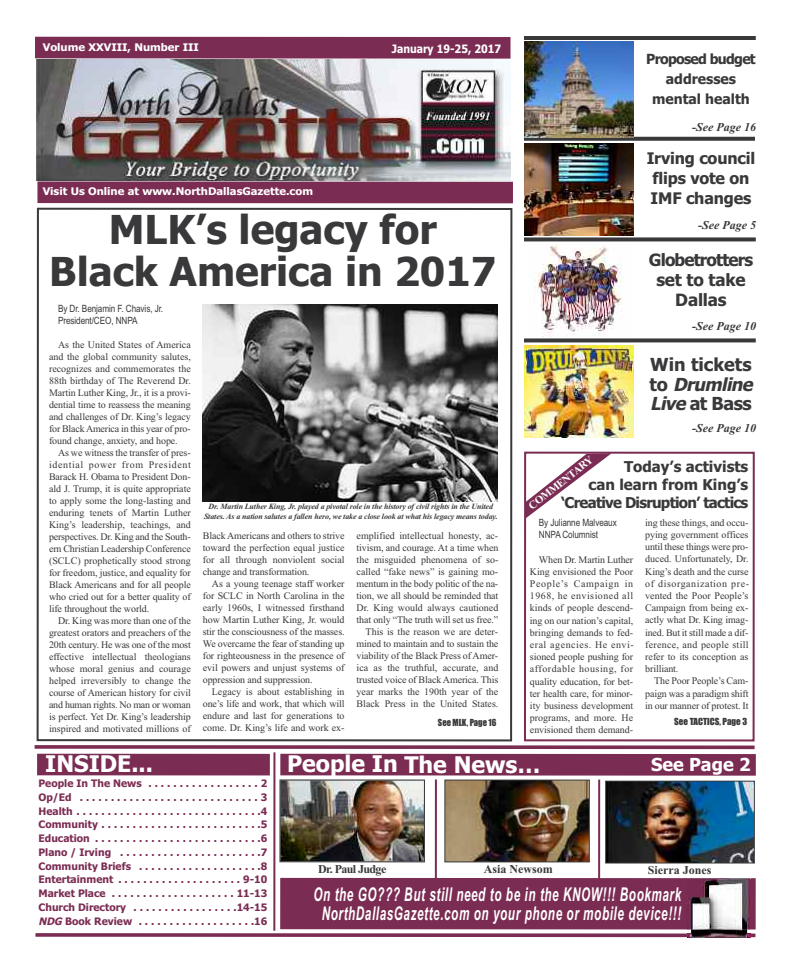
<style>
.page{position:relative;width:792px;height:972px;background:#fff}
.page>*{position:absolute;margin:0;border:0;box-sizing:border-box;transform-origin:0 0}
.t1{font:700 40px/41.8px "Tahoma";color:#39383a;text-align:center}
.t2{font:700 23px "Tahoma";color:#fff}
.t3{font:italic 700 19px/19.5px "Arial";letter-spacing:.05em;color:#fff;text-align:center;scale:.62 1}
.t4{font:700 18px/19.8px "Tahoma";color:#39383a}
.t5{font:700 18px "Tahoma";color:#fff}
.t6{font:700 17px/20px "Tahoma";letter-spacing:-.05em;color:#39383a;text-align:center}
.t7{font:700 16px/20px "Tahoma";letter-spacing:-.01em;color:#39383a}
.t8{font:700 15px/18px "Tahoma";color:#39383a;text-align:right}
.t9{font:700 14px/20px "Tahoma";color:#39383a;text-align:center}
.t10{font:italic 700 12px "Times New Roman";color:#39383a}
.t11{font:700 12px "Times New Roman";color:#39383a}
.t12{font:700 12px "Times New Roman";letter-spacing:-.05em;color:#39383a}
.t13{font:700 11.6px "Tahoma";color:#fff;scale:.9 1}
.t14{font:700 11px "Times New Roman";color:#fff}
.t15{font:700 10.5px "Tahoma";color:#fff;scale:1.07 1}
.t16{font:700 10.3px/13.8px "Tahoma";color:#7b2c53;text-align:justify}
.t17{font:10px/12px "Times New Roman";letter-spacing:-.005em;color:#39383a;text-align:justify}
.t18{font:10px/12px "Arial Narrow";letter-spacing:-.01em;color:#39383a}
.t19{font:9px "Impact";color:#39383a}
.t20{font:9px "Impact";color:#39383a;scale:.95 1}
.t21{font:italic 700 8px/9.6px "Times New Roman";letter-spacing:-.015em;color:#39383a;text-align:center}
.s1{font-style:italic}
</style>
<div class="page">
<svg style="left:36px;top:207px;width:477px;height:535px"></svg>
<img style="left:203px;top:304px;width:295px;height:197px">
<div style="left:524px;top:452px;width:231px;height:289px;border:2px solid #7b2c53"></div>
<div style="left:280px;top:878px;width:476px;height:51px;background:#7b2c53"></div>
<div style="left:280px;top:754px;width:476px;height:22px;background:#7b2c53"></div>
<div style="left:37px;top:754px;width:233px;height:21px;background:#7b2c53"></div>
<div style="left:37px;top:181px;width:476px;height:22px;background:#7b2c53"></div>
<div style="left:35px;top:37px;width:476px;height:22px;background:#7b2c53"></div>
<hr style="left:273px;top:752px;width:2px;height:179px;background:#7b2c53">
<svg style="left:35px;top:745px;width:720px;height:4px;background:#884264"></svg>
<svg style="left:35px;top:933px;width:720px;height:4px;background:#884164"></svg>
<hr style="left:435px;top:779px;width:2px;height:129px;background:#7b2c53">
<hr style="left:598px;top:780px;width:2px;height:128px;background:#7b2c53">
<svg style="left:525px;top:453px;width:87px;height:66px"></svg>
<img style="left:37px;top:59px;width:474px;height:122px">
<hr style="left:524px;top:36px;width:232px;height:4px;background:#39383a">
<svg style="left:524px;top:137px;width:231px;height:4px"></svg>
<svg style="left:524px;top:237px;width:232px;height:4px"></svg>
<img style="left:524px;top:42px;width:110px;height:96px">
<img style="left:524px;top:143px;width:110px;height:92px">
<svg style="left:524px;top:338px;width:232px;height:4px"></svg>
<img style="left:446px;top:782px;width:142px;height:78px">
<div style="left:444px;top:780px;width:146px;height:82px;border:1px solid #39383a"></div>
<img style="left:607px;top:783px;width:146px;height:79px">
<div style="left:605px;top:781px;width:150px;height:83px;border:1px solid #39383a"></div>
<img style="left:281px;top:781px;width:142px;height:79px">
<div style="left:279px;top:779px;width:146px;height:83px;border:1px solid #39383a"></div>
<img style="left:687px;top:878px;width:63px;height:60px">
<img style="left:524px;top:345px;width:110px;height:92px">
<img style="left:534px;top:244px;width:88px;height:92px">
<p class="t15" style="left:43px;top:41px;width:148px">Volume XXVIII, Number III</p>
<p class="t15" style="left:43px;top:185px;width:254px">Visit Us Online at www.NorthDallasGazette.com</p>
<p class="t13" style="left:392px;top:42px;width:123px">January 19-25, 2017</p>
<h1 class="t1" style="left:49px;top:209px;width:449px">MLK’s legacy for<br>Black America in 2017</h1>
<p class="t18" style="left:58px;top:302px;width:107px">By Dr. Benjamin F. Chavis, Jr.<br>President/CEO, NNPA</p>
<p class="t17" style="left:49px;top:338px;width:143px;text-indent:9px">As the United States of America and the global community salutes, recognizes and commemorates the 88th birthday of The Reverend Dr.<br>Martin Luther King, Jr., it is a provi&shy;dential time to reassess the meaning and challenges of Dr. King’s legacy for BlackAmerica in this year of pro&shy;found change, anxiety, and hope.</p>
<p class="t17" style="left:49px;top:446px;width:143px;text-indent:9px">As we witness the transfer of pres&shy;idential power from President Barack H. Obama to President Don&shy;ald J. Trump, it is quite appropriate to apply some the long-lasting and enduring tenets of Martin Luther King’s leadership, teachings, and perspectives. Dr. King and the South&shy;ern Christian Leadership Conference (SCLC) prophetically stood strong for freedom, justice, and equality for Black Americans and for all people who cried out for a better quality of life throughout the world.</p>
<p class="t17" style="left:49px;top:614px;width:143px;text-indent:9px">Dr. King was more than one of the greatest orators and preachers of the 20th century. He was one of the most effective intellectual theologians whose moral genius and courage helped irreversibly to change the course of American history for civil and human rights. No man or woman is perfect. Yet Dr. King’s leadership inspired and motivated millions of</p>
<p class="t21" style="left:204px;top:502px;width:295px">Dr. Martin Luther King, Jr. played a pivotal role in the history of civil rights in the United<br>States. As a nation salutes a fallen hero, we take a close look at what his legacy means today.</p>
<p class="t17" style="left:203px;top:530px;width:143px">BlackAmericans and others to strive toward the perfection equal justice for all through nonviolent social change and transformation.</p>
<p class="t17" style="left:203px;top:578px;width:143px;text-indent:9px">As a young teenage staff worker for SCLC in North Carolina in the early 1960s, I witnessed firsthand how Martin Luther King, Jr. would stir the consciousness of the masses.<br>We overcame the fear of standing up for righteousness in the presence of evil powers and unjust systems of oppression and suppression.</p>
<p class="t17" style="left:203px;top:686px;width:143px;text-indent:9px">Legacy is about establishing in one’s life and work, that which will endure and last for generations to come. Dr. King’s life and work ex-</p>
<p class="t17" style="left:357px;top:530px;width:143px;text-align:right">emplified intellectual honesty, ac&shy;tivism, and courage. At a time when the misguided phenomena of so&shy;called “fake news” is gaining mo&shy;mentum in the body politic of the na&shy;tion, we all should be reminded that Dr. King would always cautioned that only “The truth will set us free.” This is the reason we are deter&shy;mined to maintain and to sustain the viability of the Black Press ofAmer&shy;ica as the truthful, accurate, and trusted voice of BlackAmerica. This year marks the 190th year of the Black Press in the United States.</p>
<p class="t20" style="left:438px;top:717px;width:63px">See MLK, Page 16</p>
<h3 class="t9" style="left:646px;top:49px;width:111px">Proposed budget addresses mental health</h3>
<p class="t10" style="left:692px;top:120px;width:65px">-See Page 16</p>
<h3 class="t7" style="left:647px;top:148px;width:110px">Irving council flips vote on<br>IMF changes</h3>
<p class="t10" style="left:698px;top:218px;width:59px">-See Page 5</p>
<h3 class="t6" style="left:649px;top:250px;width:106px">Globetrotters set to take<br>Dallas</h3>
<p class="t10" style="left:692px;top:319px;width:65px">-See Page 10</p>
<h3 class="t4" style="left:649px;top:355px;width:110px">Win tickets t o <span class="s1">Drumline<br>Live</span>at Bass</h3>
<p class="t10" style="left:692px;top:421px;width:65px">-See Page 10</p>
<p class="t14" style="left:526px;top:502px;width:81px;rotate:-38deg">COMMENTARY</p>
<h3 class="t8" style="left:561px;top:457px;width:189px">Today’s activists<br>can learn from King’s ‘Creative Disruption’ tactics</h3>
<p class="t18" style="left:539px;top:517px;width:79px">By Julianne Malveaux<br>NNPA Columnist</p>
<p class="t17" style="left:530px;top:553px;width:105px;text-indent:9px">When Dr. Martin Luther King envisioned the Poor People’s Campaign in 1968, he envisioned all kinds of people descend&shy;ing on our nation’s capital, bringing demands to fed&shy;eral agencies. He envi&shy;sioned people pushing for affordable housing, for quality education, for bet&shy;ter health care, for minor&shy;ity business development programs, and more. He envisioned them demand-</p>
<p class="t17" style="left:645px;top:516px;width:105px">ing these things, and occu&shy;pying government offices until these things were pro&shy;duced. Unfortunately, Dr.<br>King’s death and the curse of disorganization pre&shy;vented the Poor People’s Campaign from being ex&shy;actly what Dr. King imag&shy;ined. But it still made a dif&shy;ference, and people still refer to its conception as brilliant.</p>
<p class="t17" style="left:645px;top:675px;width:105px;text-indent:9px">The Poor People’s Cam&shy;paign was a paradigm shift in our manner of protest. It</p>
<p class="t19" style="left:674px;top:717px;width:74px">See TACTICS, Page 3</p>
<h2 class="t2" style="left:45px;top:751px;width:109px">INSIDE...</h2>
<p class="t16" style="left:39px;top:777px;width:230px">People In The News . . . . . . . . . . . . . . . . . . 2<br>Op/Ed . . . . . . . . . . . . . . . . . . . . . . . . . . . . . 3<br>Health . . . . . . . . . . . . . . . . . . . . . . . . . . . . . .4<br>Community . . . . . . . . . . . . . . . . . . . . . . . . . .5<br>Education . . . . . . . . . . . . . . . . . . . . . . . . . . .6<br>Plano / Irving . . . . . . . . . . . . . . . . . . . . . . .7<br>Community Briefs . . . . . . . . . . . . . . . . . . . .8<br>Entertainment . . . . . . . . . . . . . . . . . . . . 9-10<br>Market Place . . . . . . . . . . . . . . . . . . . . 11-13<br>Church Directory . . . . . . . . . . . . . . . . .14-15<br><span class="s1">NDG</span>Book Review . . . . . . . . . . . . . . . . . . .16</p>
<h2 class="t2" style="left:287px;top:751px;width:255px">People In The News…</h2>
<h3 class="t5" style="left:651px;top:754px;width:101px">See Page 2</h3>
<p class="t12" style="left:318px;top:862px;width:70px">Dr. Paul Judge</p>
<p class="t11" style="left:484px;top:862px;width:71px">Asia Newsom</p>
<p class="t11" style="left:648px;top:863px;width:65px">Sierra Jones</p>
<h3 class="t3" style="left:313px;top:884px;width:595px">On the GO??? But still need to be in the KNOW!!! Bookmark<br>NorthDallasGazette.com on your phone or mobile device!!!</h3>
</div>
